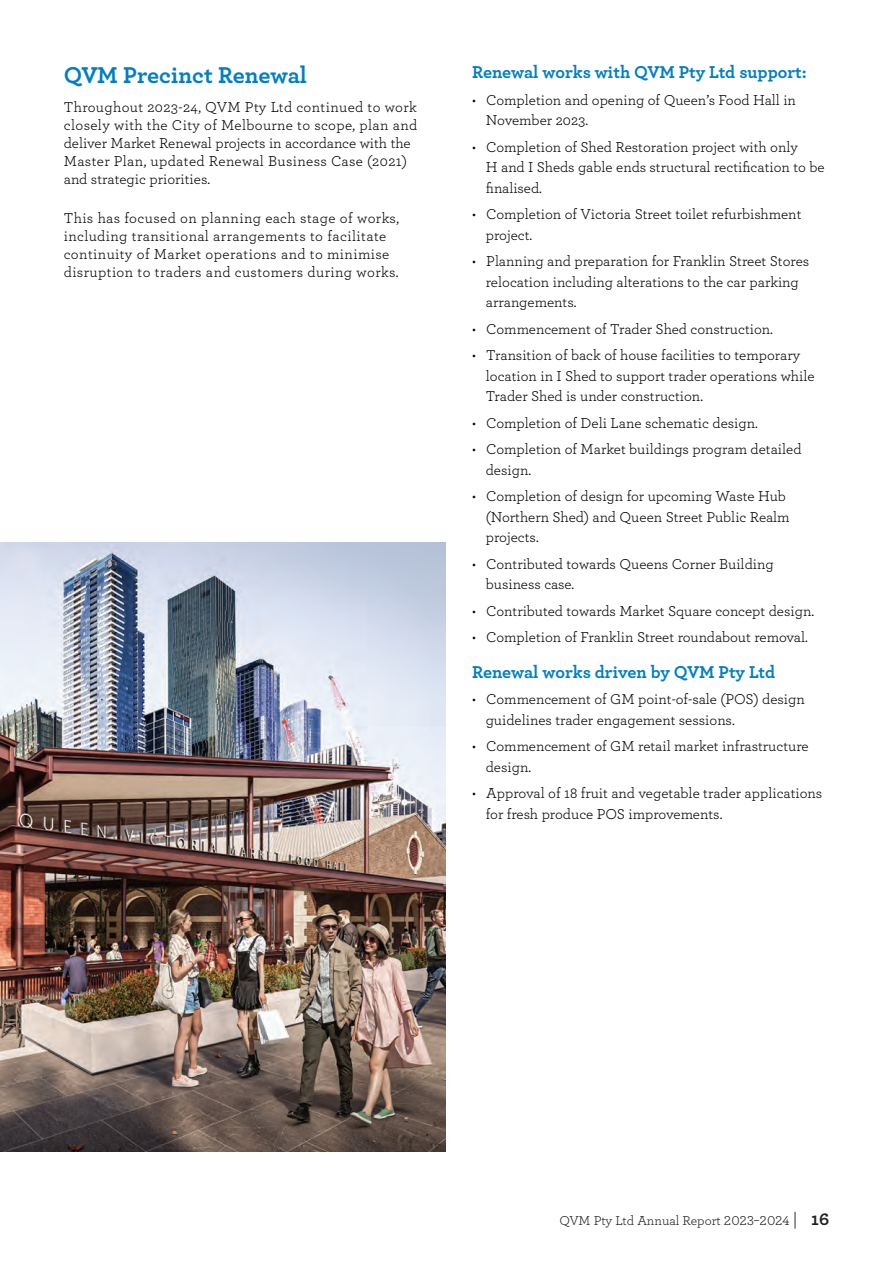
<style>
.page{position:relative;width:893px;height:1263px;background:#fff}
.page>*{position:absolute;margin:0;border:0;box-sizing:border-box;transform-origin:0 0}
.t1{font:700 24px "Archer";letter-spacing:-.005em;color:#007ec5}
.t2{font:700 18px "Archer";letter-spacing:-.005em;color:#007ec5}
.t3{font:15px/20.5px "Archer";color:#040503}
.t4{font:15px/18px "Archer";letter-spacing:.03em;color:#040503}
.t5{font:13.5px "Archer";color:#231f20}
.s1{font-size:18px}
.s2{font-weight:700;font-size:18px}
</style>
<div class="page">
<img style="left:0;top:543px;width:446px;height:609px">
<h1 class="t1" style="left:64px;top:56px;width:244px">QVM Precinct Renewal</h1>
<p class="t3" style="left:64px;top:97px;width:355px;line-height:18px">Throughout 2023-24, QVM Pty Ltd continued to work closely with the City of Melbourne to scope, plan and deliver Market Renewal projects in accordance with the Master Plan, updated Renewal Business Case (2021) and strategic priorities.</p>
<p class="t4" style="left:64px;top:208px;width:337px">This has focused on planning each stage of works, including transitional arrangements to facilitate continuity of Market operations and to minimise disruption to traders and customers during works.</p>
<p class="t2" style="left:472px;top:58px;width:336px">Renewal works with QVM Pty Ltd support:</p>
<p class="t3" style="left:486px;top:89px;width:312px;text-indent:-14px">• Completion and opening of Queen’s Food Hall in<br>November 2023.</p>
<p class="t3" style="left:486px;top:136px;width:340px;text-indent:-14px">• Completion of Shed Restoration project with only<br>H and I Sheds gable ends structural rectification to be finalised.</p>
<p class="t3" style="left:486px;top:203px;width:317px;text-indent:-14px">• Completion of Victoria Street toilet refurbishment project.</p>
<p class="t3" style="left:486px;top:250px;width:325px;text-indent:-14px">• Planning and preparation for Franklin Street Stores relocation including alterations to the car parking arrangements.</p>
<p class="t3" style="left:472px;top:318px;width:302px">• Commencement of Trader Shed construction.</p>
<p class="t3" style="left:486px;top:344px;width:330px;text-indent:-14px">• Transition of back of house facilities to temporary location in I Shed to support trader operations while<br>Trader Shed is under construction.</p>
<p class="t3" style="left:472px;top:412px;width:287px">• Completion of Deli Lane schematic design.</p>
<p class="t3" style="left:486px;top:438px;width:317px;text-indent:-14px">• Completion of Market buildings program detailed design.</p>
<p class="t3" style="left:486px;top:485px;width:305px;text-indent:-14px">• Completion of design for upcoming Waste Hub (Northern Shed) and Queen Street Public Realm projects.</p>
<p class="t3" style="left:486px;top:553px;width:289px;text-indent:-14px">• Contributed towards Queens Corner Building business case.</p>
<p class="t3" style="left:472px;top:600px;width:344px">• Contributed towards Market Square concept design.</p>
<p class="t3" style="left:472px;top:626px;width:337px">• Completion of Franklin Street roundabout removal.</p>
<p class="t2" style="left:472px;top:658px;width:305px">Renewal works driven by QVM Pty Ltd</p>
<p class="t3" style="left:486px;top:688px;width:321px;text-indent:-14px">• Commencement of GM point-of-sale (POS) design guidelines trader engagement sessions.</p>
<p class="t3" style="left:486px;top:735px;width:324px;text-indent:-14px">• Commencement of GM retail market infrastructure design.</p>
<p class="t3" style="left:486px;top:782px;width:338px;text-indent:-14px">• Approval of 18 fruit and vegetable trader applications for fresh produce POS improvements.</p>
<p class="t5" style="left:559px;top:1211px;width:271px">QVM Pty Ltd Annual Report 2023–2024 <span class="s1">|</span> <span class="s2">16</span></p>
</div>
